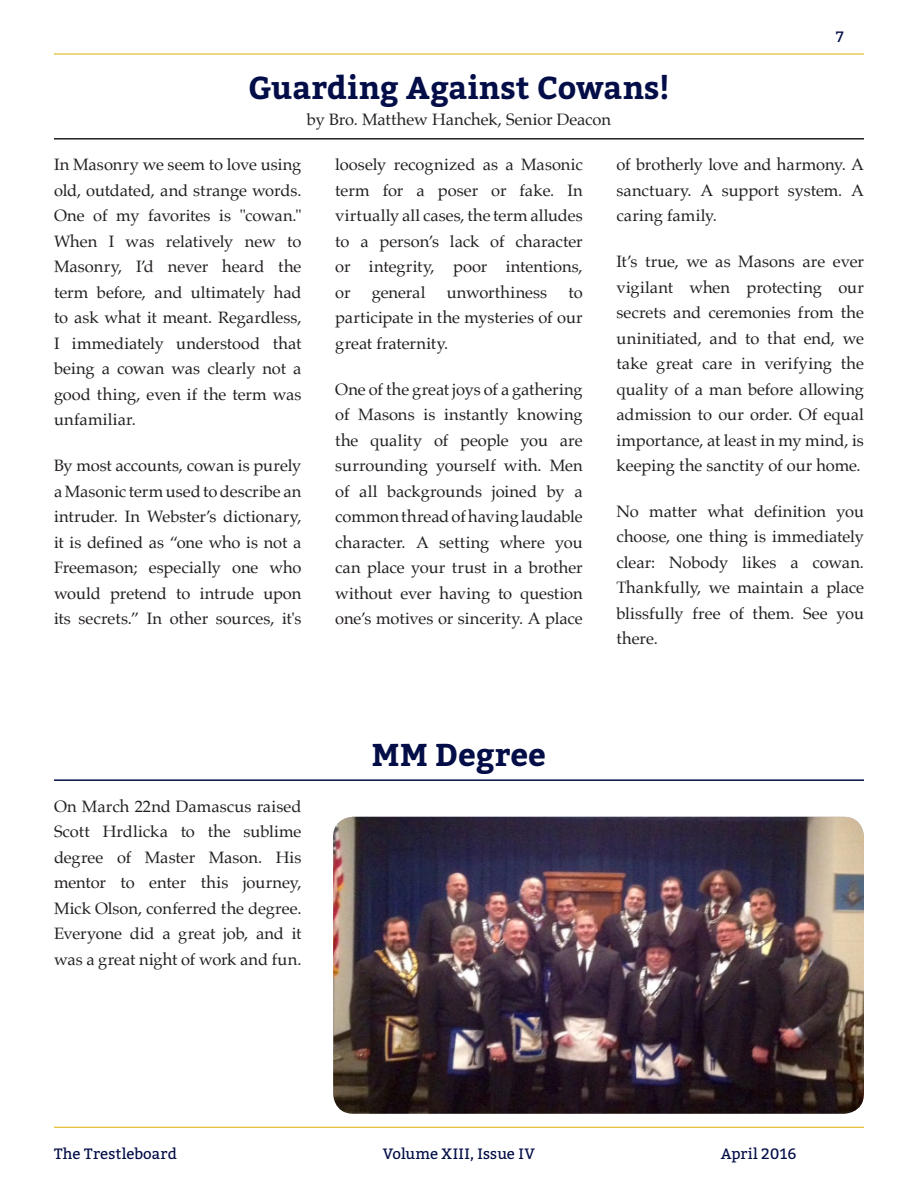
<style>
.page{position:relative;width:918px;height:1188px;background:#fff}
.page>*{position:absolute;margin:0;border:0;box-sizing:border-box;transform-origin:0 0}
.Main_Title{font:700 31.5px "Bitter";color:#030d47}
.Copy{font:16.5px/25.5px "Palatino";color:#231f20;text-align:justify}
.Main_Title-2{font:16.5px "Palatino";letter-spacing:-.005em;color:#231f20}
.t1{font:15px "Bitter";letter-spacing:.005em;color:#030d47}
</style>
<div class="page">
<hr style="left:54px;top:54px;width:810px;height:1px;background:#e3b000">
<hr style="left:54px;top:1127px;width:810px;height:1px;background:#e3b000">
<hr style="left:54px;top:138px;width:810px;height:2px;background:#231f20">
<hr style="left:54px;top:779px;width:810px;height:2px;background:#030d47">
<img style="left:333px;top:817px;width:531px;height:297px">
<p class="t1" style="left:836px;top:26px;width:9px">7</p>
<p class="Main_Title" style="left:248px;top:64px;width:423px">Guarding Against Cowans!</p>
<p class="Main_Title-2" style="left:307px;top:105px;width:306px">by Bro. Matthew Hanchek, Senior Deacon</p>
<p class="Copy" style="left:54px;top:152px;width:249px">In Masonry we seem to love using old, outdated, and strange words.<br>One of my favorites is "cowan." When I was relatively new to Masonry, I’d never heard the term before, and ultimately had to ask what it meant. Regardless, I immediately understood that being a cowan was clearly not a good thing, even if the term was unfamiliar.</p>
<p class="Copy" style="left:54px;top:453px;width:249px">By most accounts, cowan is purely a Masonic term used to describe an intruder. In Webster’s dictionary, it is defined as “one who is not a Freemason; especially one who would pretend to intrude upon its secrets.” In other sources, it's</p>
<p class="Copy" style="left:616px;top:152px;width:249px">of brotherly love and harmony. A sanctuary. A support system. A caring family.</p>
<p class="Copy" style="left:616px;top:249px;width:249px">It’s true, we as Masons are ever vigilant when protecting our secrets and ceremonies from the uninitiated, and to that end, we take great care in verifying the quality of a man before allowing admission to our order. Of equal importance, at least in my mind, is keeping the sanctity of our home.</p>
<p class="Copy" style="left:616px;top:498px;width:249px">No matter what definition you choose, one thing is immediately clear: Nobody likes a cowan.<br>Thankfully, we maintain a place blissfully free of them. See you there.</p>
<p class="Copy" style="left:335px;top:152px;width:249px">loosely recognized as a Masonic term for a poser or fake. In virtually all cases, the term alludes to a person’s lack of character or integrity, poor intentions, or</p>
<p class="Copy" style="left:372px;top:279px;width:55px">general</p>
<p class="Copy" style="left:447px;top:279px;width:102px">unworthiness</p>
<p class="Copy" style="left:335px;top:279px;width:249px;text-indent:233px">to participate in the mysteries of our great fraternity.</p>
<p class="Copy" style="left:335px;top:376px;width:249px">One of the great joys of a gathering of Masons is instantly knowing the quality of people you are surrounding yourself with. Men of all backgrounds joined by a common thread of having laudable character. A setting where you can place your trust in a brother without ever having to question one’s motives or sincerity. A place</p>
<p class="Copy" style="left:54px;top:793px;width:249px">On March 22nd Damascus raised Scott Hrdlicka to the sublime degree of Master Mason. His mentor to enter this journey, Mick Olson, conferred the degree.<br>Everyone did a great job, and it was a great night of work and fun.</p>
<p class="Main_Title" style="left:372px;top:731px;width:176px">MM Degree</p>
<p class="t1" style="left:54px;top:1143px;width:124px">The Trestleboard</p>
<p class="t1" style="left:383px;top:1143px;width:154px">Volume XIII, Issue IV</p>
<p class="t1" style="left:721px;top:1143px;width:77px">April 2016</p>
</div>
